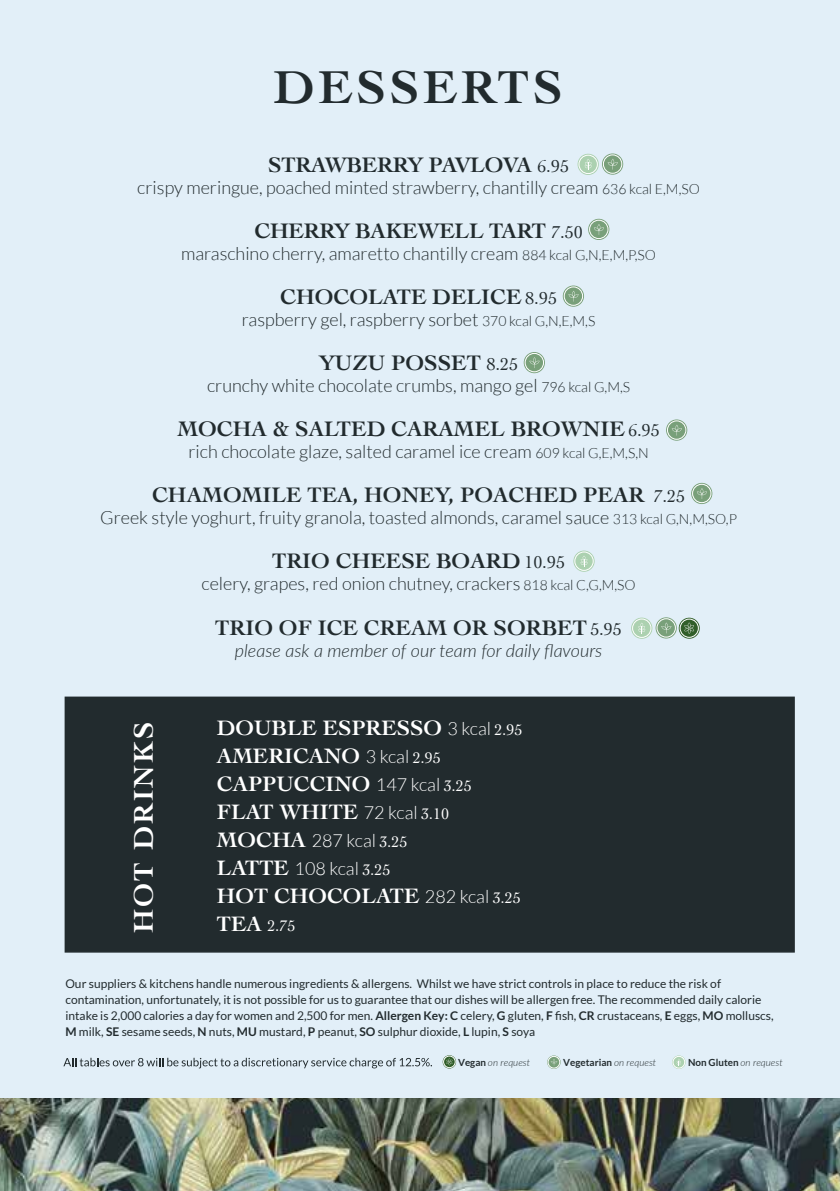
<style>
.page{position:relative;width:840px;height:1191px;background:#fff}
.page>*{position:absolute;margin:0;border:0;box-sizing:border-box;transform-origin:0 0}
.t1{font:700 48.2px "Cochin";letter-spacing:.08em;color:#222b2e}
.t2{font:700 28.4px "Cochin";letter-spacing:.08em;color:#fff}
.t3{font:700 22px "Cochin";color:#222b2e}
.t4{font:700 21.8px/28px "Cochin";color:#fff}
.t5{font:300 18px "Lato";color:#222b2e}
.t6{font:italic 300 18px "Lato";color:#222b2e}
.t7{font:300 18px/28px "Lato";color:#fff}
.t8{font:16px "Cochin";color:#fff}
.t9{font:12px/16px "Lato";color:#222b2e}
.t10{font:700 9.8px "Lato";color:#222b2e}
.t11{font:italic 300 9.8px "Lato";color:#222b2e}
.s1{font-weight:400;font-size:18px}
.s2{font-size:14px}
.s3{font-family:"Lato";font-weight:300;font-size:18px}
.s4{font-weight:400;font-size:16px}
.s5{font-family:"Cochin";font-weight:700;font-size:21.8px}
.s6{font-family:"Cochin";font-weight:400;font-size:16px}
.s7{font-weight:700;font-size:21.8px}
.s8{font-weight:700}
.s9{font-weight:700;font-style:normal}
.s10{font-weight:300;font-style:italic}
</style>
<div class="page">
<img style="left:0;top:1097px;width:839px;height:94px">
<div style="left:0;top:0;width:839px;height:1097px;background:#e2eff8"></div>
<div style="left:65px;top:696px;width:729px;height:256px;background:#222b2e;border:1px solid #222b2e"></div>
<svg style="left:573px;top:550px;width:21px;height:22px"></svg>
<div style="left:574px;top:552px;width:19px;height:18px;border:1px solid #fff;border-radius:50%"></div>
<svg style="left:580px;top:555px;width:7px;height:11px"></svg>
<svg style="left:655px;top:617px;width:21px;height:21px"></svg>
<div style="left:656px;top:618px;width:19px;height:19px;border:1px solid #fff;border-radius:50%"></div>
<svg style="left:661px;top:622px;width:10px;height:11px"></svg>
<svg style="left:630px;top:617px;width:22px;height:22px"></svg>
<div style="left:632px;top:619px;width:18px;height:18px;border:1px solid #fff;border-radius:50%"></div>
<svg style="left:638px;top:622px;width:7px;height:11px"></svg>
<svg style="left:601px;top:153px;width:22px;height:22px"></svg>
<div style="left:603px;top:155px;width:18px;height:18px;border:1px solid #fff;border-radius:50%"></div>
<svg style="left:607px;top:159px;width:10px;height:11px"></svg>
<svg style="left:588px;top:219px;width:21px;height:21px"></svg>
<div style="left:589px;top:220px;width:18px;height:19px;border:1px solid #fff;border-radius:50%"></div>
<svg style="left:593px;top:224px;width:10px;height:11px"></svg>
<svg style="left:562px;top:285px;width:21px;height:22px"></svg>
<div style="left:563px;top:287px;width:19px;height:18px;border:1px solid #fff;border-radius:50%"></div>
<svg style="left:568px;top:291px;width:10px;height:10px"></svg>
<svg style="left:523px;top:352px;width:21px;height:21px"></svg>
<div style="left:524px;top:353px;width:19px;height:19px;border:1px solid #fff;border-radius:50%"></div>
<svg style="left:529px;top:357px;width:10px;height:11px"></svg>
<svg style="left:665px;top:419px;width:22px;height:22px"></svg>
<div style="left:667px;top:421px;width:18px;height:18px;border:1px solid #fff;border-radius:50%"></div>
<svg style="left:671px;top:425px;width:10px;height:10px"></svg>
<svg style="left:690px;top:483px;width:22px;height:21px"></svg>
<div style="left:692px;top:484px;width:18px;height:19px;border:1px solid #fff;border-radius:50%"></div>
<svg style="left:696px;top:488px;width:10px;height:11px"></svg>
<svg style="left:577px;top:154px;width:21px;height:21px"></svg>
<div style="left:578px;top:155px;width:19px;height:19px;border:1px solid #fff;border-radius:50%"></div>
<svg style="left:584px;top:159px;width:7px;height:11px"></svg>
<svg style="left:678px;top:617px;width:21px;height:21px"></svg>
<svg style="left:684px;top:622px;width:9px;height:11px"></svg>
<div style="left:679px;top:619px;width:19px;height:18px;border:1px solid #fff;border-radius:50%"></div>
<svg style="left:671px;top:1055px;width:14px;height:14px"></svg>
<div style="left:672px;top:1056px;width:12px;height:12px;border:1px solid #fff;border-radius:50%"></div>
<svg style="left:676px;top:1058px;width:4px;height:7px"></svg>
<svg style="left:547px;top:1055px;width:13px;height:14px"></svg>
<div style="left:547px;top:1056px;width:12px;height:12px;border:1px solid #fff;border-radius:50%"></div>
<svg style="left:550px;top:1058px;width:7px;height:7px"></svg>
<svg style="left:442px;top:1055px;width:14px;height:13px"></svg>
<svg style="left:446px;top:1058px;width:6px;height:7px"></svg>
<div style="left:443px;top:1056px;width:12px;height:11px;border:1px solid #fff;border-radius:50%"></div>
<svg style="left:63px;top:1057px;width:369px;height:11px"></svg>
<h1 class="t1" style="left:273px;top:55px;width:290px">DESSERTS</h1>
<h3 class="t3" style="left:268px;top:150px;width:302px">STRAWBERRY PAVLOVA <span class="s1">6.95</span></h3>
<h3 class="t5" style="left:137px;top:178px;width:564px">crispy meringue, poached minted strawberry, chantilly cream <span class="s2">636 kcal E,M,SO</span></h3>
<h3 class="t3" style="left:254px;top:216px;width:330px">CHERRY BAKEWELL TART <span class="s1">7.50</span></h3>
<h3 class="t5" style="left:181px;top:244px;width:476px">maraschino cherry, amaretto chantilly cream <span class="s2">884 kcal G,N,E,M,P,SO</span></h3>
<h3 class="t3" style="left:280px;top:282px;width:278px">CHOCOLATE DELICE <span class="s1">8.95</span></h3>
<h3 class="t5" style="left:242px;top:310px;width:355px">raspberry gel, raspberry sorbet <span class="s2">370 kcal G,N,E,M,S</span></h3>
<h3 class="t3" style="left:319px;top:348px;width:200px">YUZU POSSET <span class="s1">8.25</span></h3>
<h3 class="t5" style="left:207px;top:376px;width:424px">crunchy white chocolate crumbs, mango gel <span class="s2">796 kcal G,M,S</span></h3>
<h3 class="t3" style="left:177px;top:414px;width:483px">MOCHA &amp; SALTED CARAMEL BROWNIE <span class="s1">6.95</span></h3>
<h3 class="t5" style="left:188px;top:442px;width:461px">rich chocolate glaze, salted caramel ice cream <span class="s2">609 kcal G,E,M,S,N</span></h3>
<h3 class="t3" style="left:152px;top:480px;width:534px">CHAMOMILE TEA, HONEY, POACHED PEAR <span class="s1">7.25</span></h3>
<h3 class="t5" style="left:100px;top:508px;width:638px">Greek style yoghurt, fruity granola, toasted almonds, caramel sauce <span class="s2">313 kcal G,N,M,SO,P</span></h3>
<h3 class="t3" style="left:272px;top:546px;width:294px">TRIO CHEESE BOARD <span class="s1">10.95</span></h3>
<h3 class="t5" style="left:201px;top:574px;width:435px">celery, grapes, red onion chutney, crackers <span class="s2">818 kcal C,G,M,SO</span></h3>
<h3 class="t3" style="left:215px;top:612px;width:408px">TRIO OF ICE CREAM OR SORBET <span class="s1">5.95</span></h3>
<h3 class="t6" style="left:235px;top:637px;width:368px">please ask a member of our team for daily flavours</h3>
<h2 class="t2" style="left:124px;top:933px;width:213px;rotate:-90deg">HOT DRINKS</h2>
<h3 class="t4" style="left:217px;top:713px;width:307px">DOUBLE ESPRESSO <span class="s3">3 kcal</span> <span class="s4">2.95<br></span>AMERICANO <span class="s3">3 kcal</span> <span class="s4">2.95<br></span>CAPPUCCINO <span class="s3">147 kcal</span> <span class="s4">3.25<br></span>FLAT WHITE <span class="s3">72 kcal</span> <span class="s4">3.10</span></h3>
<h3 class="t7" style="left:217px;top:827px;width:192px"><span class="s5">MOCHA</span> 287 kcal <span class="s6">3.25<br></span><span class="s5">LATTE</span> 108 kcal <span class="s6">3.25</span></h3>
<h3 class="t4" style="left:217px;top:881px;width:305px">HOT CHOCOLATE <span class="s3">282 kcal</span> <span class="s4">3.25</span></h3>
<h3 class="t8" style="left:217px;top:915px;width:80px"><span class="s7">TEA</span> 2.75</h3>
<p class="t9" style="left:65px;top:975px;width:709px">Our suppliers &amp; kitchens handle numerous ingredients &amp; allergens. Whilst we have strict controls in place to reduce the risk of contamination, unfortunately, it is not possible for us to guarantee that our dishes will be allergen free. The recommended daily calorie intake is 2,000 calories a day for women and 2,500 for men. <span class="s8">Allergen Key: C</span> celery, <span class="s8">G</span> gluten, <span class="s8">F</span> fish, <span class="s8">CR</span> crustaceans, <span class="s8">E</span> eggs, <span class="s8">MO</span> molluscs, <span class="s8">M</span> milk, <span class="s8">SE</span> sesame seeds, <span class="s8">N</span> nuts, <span class="s8">MU</span> mustard, <span class="s8">P</span> peanut, <span class="s8">SO</span> sulphur dioxide, <span class="s8">L</span> lupin, <span class="s8">S</span> soya</p>
<p class="t11" style="left:458px;top:1055px;width:74px"><span class="s9">Vegan</span> on request</p>
<p class="t10" style="left:563px;top:1056px;width:94px">Vegetarian <span class="s10">on request</span></p>
<p class="t10" style="left:687px;top:1056px;width:96px">Non Gluten <span class="s10">on request</span></p>
</div>
